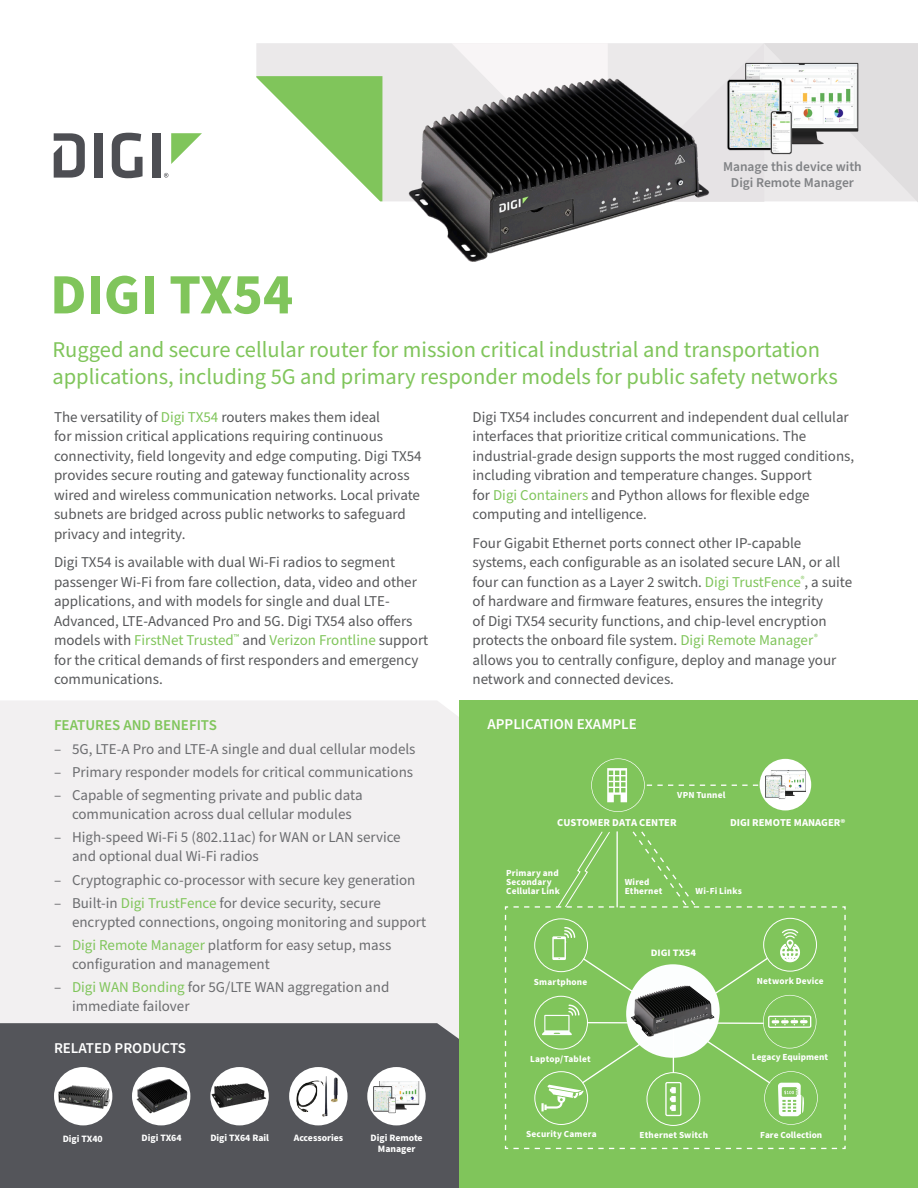
<style>
.page{position:relative;width:918px;height:1188px;background:#fff}
.page>*{position:absolute;margin:0;border:0;box-sizing:border-box;transform-origin:0 0}
.t1{font:700 57px "Source Sans Pro";color:#80c55b}
.Product_Description{font:22.5px/27px "Source Sans Pro";color:#80c55b}
.Body_Copy{font:15px/19.5px "Source Sans Pro";color:#57585a}
.Bullets{font:15px/18.8px "Source Sans Pro";color:#6c6d70}
.t2{font:600 15px "Source Sans Pro";color:#fff}
.t3{font:600 15px "Source Sans Pro";color:#80c55b}
.t4{font:600 13.5px/16.5px "Source Sans Pro";color:#808285;text-align:center}
.t5{font:700 10.65px "Source Sans Pro";color:#fff}
.t6{font:700 9.9px "Source Sans Pro";color:#fff;scale:1.08 1}
.t7{font:700 9.75px/10.5px "Source Sans Pro";color:#fff;text-align:center}
.t8{font:700 9.3px/9.3px "Source Sans Pro";letter-spacing:.02em;color:#fff}
.t9{font:700 9.3px "Source Sans Pro";color:#fff}
.s1{color:#80c55b}
.s2{font-size:9.9px}
</style>
<div class="page">
<div style="left:459px;top:700px;width:459px;height:488px;background:#80c55b"></div>
<div style="left:0;top:701px;width:459px;height:322px;background:#f2f0f1"></div>
<div style="left:0;top:1023px;width:459px;height:165px;background:#54555a"></div>
<div style="left:256px;top:43px;width:195px;height:158px;background:#ebe9ea"></div>
<svg style="left:256px;top:76px;width:126px;height:125px"></svg>
<svg style="left:451px;top:43px;width:467px;height:159px;background:#e8e5e7"></svg>
<div style="left:94px;top:133px;width:8px;height:45px;background:#4d4e53"></div>
<svg style="left:112px;top:133px;width:31px;height:45px"></svg>
<div style="left:152px;top:133px;width:8px;height:45px;background:#4d4e53"></div>
<svg style="left:171px;top:133px;width:31px;height:31px"></svg>
<svg style="left:54px;top:133px;width:31px;height:45px"></svg>
<svg style="left:164px;top:173px;width:4px;height:5px"></svg>
<img style="left:725px;top:60px;width:135px;height:96px">
<div style="left:54px;top:1067px;width:58px;height:58px;background:#fff;border-radius:50%"></div>
<img style="left:54px;top:1081px;width:58px;height:31px">
<div style="left:289px;top:1067px;width:59px;height:58px;background:#fff;border-radius:50%"></div>
<svg style="left:294px;top:1074px;width:52px;height:51px"></svg>
<img style="left:295px;top:1073px;width:47px;height:47px">
<div style="left:210px;top:1067px;width:59px;height:58px;background:#fff;border-radius:50%"></div>
<svg style="left:210px;top:1111px;width:59px;height:5px"></svg>
<img style="left:210px;top:1080px;width:59px;height:31px">
<svg style="left:504px;top:831px;width:342px;height:319px"></svg>
<svg style="left:591px;top:758px;width:171px;height:54px"></svg>
<div style="left:760px;top:759px;width:51px;height:51px;background:#fff;border-radius:50%"></div>
<img style="left:764px;top:770px;width:42px;height:30px">
<img style="left:630px;top:983px;width:87px;height:56px">
<div style="left:367px;top:1067px;width:59px;height:58px;background:#fff;border-radius:50%"></div>
<img style="left:404px;top:64px;width:317px;height:198px">
<img style="left:373px;top:1081px;width:47px;height:33px">
<div style="left:132px;top:1067px;width:58px;height:58px;background:#fff;border-radius:50%"></div>
<img style="left:132px;top:1075px;width:58px;height:41px">
<p class="t1" style="left:50px;top:256px;width:245px">DIGI TX54</p>
<p class="t4" style="left:723px;top:158px;width:140px">Manage this device with<br>Digi Remote Manager</p>
<p class="Product_Description" style="left:52px;top:337px;width:787px">Rugged and secure cellular router for mission critical industrial and transportation applications, including 5G and primary responder models for public safety networks</p>
<p class="Body_Copy" style="left:54px;top:407px;width:369px">The versatility of <span class="s1">Digi TX54</span> routers makes them ideal<br>for mission critical applications requiring continuous connectivity, field longevity and edge computing. Digi TX54 provides secure routing and gateway functionality across wired and wireless communication networks. Local private subnets are bridged across public networks to safeguard privacy and integrity.</p>
<p class="Body_Copy" style="left:54px;top:553px;width:376px">Digi TX54 is available with dual Wi-Fi radios to segment passenger Wi-Fi from fare collection, data, video and other applications, and with models for single and dual LTE-Advanced, LTE-Advanced Pro and 5G. Digi TX54 also offers models with <span class="s1">FirstNet Trusted</span><sup>™</sup> and <span class="s1">Verizon Frontline</span> support for the critical demands of first responders and emergency communications.</p>
<p class="t3" style="left:54px;top:715px;width:164px">FEATURES AND BENEFITS</p>
<p class="Bullets" style="left:54px;top:740px;width:363px">– 5G, LTE-A Pro and LTE-A single and dual cellular models</p>
<p class="Bullets" style="left:54px;top:763px;width:361px">– Primary responder models for critical communications</p>
<p class="Bullets" style="left:54px;top:786px;width:310px;text-align:center">– Capable of segmenting private and public data communication across dual cellular modules</p>
<p class="Bullets" style="left:72px;top:829px;width:330px;text-indent:-18px">– High-speed Wi-Fi 5 (802.11ac) for WAN or LAN service and optional dual Wi-Fi radios</p>
<p class="Bullets" style="left:54px;top:871px;width:363px">– Cryptographic co-processor with secure key generation</p>
<p class="Bullets" style="left:72px;top:894px;width:356px;text-indent:-18px">– Built-in <span class="s1">Digi TrustFence</span> for device security, secure encrypted connections, ongoing monitoring and support</p>
<p class="Bullets" style="left:72px;top:936px;width:321px;text-indent:-18px">– <span class="s1">Digi Remote Manager</span> platform for easy setup, mass configuration and management</p>
<p class="Bullets" style="left:72px;top:978px;width:319px;text-indent:-18px">– <span class="s1">Digi WAN Bonding</span> for 5G/LTE WAN aggregation and immediate failover</p>
<p class="t2" style="left:54px;top:1038px;width:134px">RELATED PRODUCTS</p>
<p class="t7" style="left:63px;top:1134px;width:42px">Digi TX40</p>
<p class="t7" style="left:142px;top:1133px;width:42px">Digi TX64</p>
<p class="t7" style="left:210px;top:1133px;width:60px">Digi TX64 Rail</p>
<p class="t7" style="left:294px;top:1133px;width:51px">Accessories</p>
<p class="t7" style="left:371px;top:1133px;width:54px">Digi Remote<br>Manager</p>
<p class="Body_Copy" style="left:472px;top:407px;width:383px">Digi TX54 includes concurrent and independent dual cellular interfaces that prioritize critical communications. The industrial-grade design supports the most rugged conditions, including vibration and temperature changes. Support<br>for <span class="s1">Digi Containers</span> and Python allows for flexible edge computing and intelligence.</p>
<p class="Body_Copy" style="left:472px;top:533px;width:381px">Four Gigabit Ethernet ports connect other IP-capable systems, each configurable as an isolated secure LAN, or all four can function as a Layer 2 switch. <span class="s1">Digi TrustFence</span><sup>®</sup>, a suite of hardware and firmware features, ensures the integrity<br>of Digi TX54 security functions, and chip-level encryption protects the onboard file system. <span class="s1">Digi Remote Manager</span><sup>® </sup>allows you to centrally configure, deploy and manage your network and connected devices.</p>
<p class="t2" style="left:488px;top:714px;width:151px">APPLICATION EXAMPLE</p>
<p class="t8" style="left:677px;top:791px;width:50px">VPN Tunnel</p>
<p class="t5" style="left:557px;top:815px;width:121px">CUSTOMER DATA CENTER</p>
<p class="t8" style="left:506px;top:868px;width:55px">Primary and<br>Secondary<br>Cellular Link</p>
<p class="t8" style="left:625px;top:878px;width:39px">Wired<br>Ethernet</p>
<p class="t5" style="left:730px;top:815px;width:117px">DIGI REMOTE MANAGER<span class="s2">®</span></p>
<p class="t8" style="left:696px;top:886px;width:48px">Wi-Fi Links</p>
<p class="t8" style="left:534px;top:977px;width:55px">Smartphone</p>
<p class="t8" style="left:530px;top:1054px;width:62px">Laptop/Tablet</p>
<p class="t6" style="left:651px;top:946px;width:44px">DIGI TX54</p>
<p class="t8" style="left:757px;top:977px;width:69px">Network Device</p>
<p class="t9" style="left:752px;top:1051px;width:78px">Legacy Equipment</p>
<p class="t8" style="left:526px;top:1129px;width:72px">Security Camera</p>
<p class="t8" style="left:640px;top:1130px;width:70px">Ethernet Switch</p>
<p class="t9" style="left:760px;top:1129px;width:64px">Fare Collection</p>
</div>
